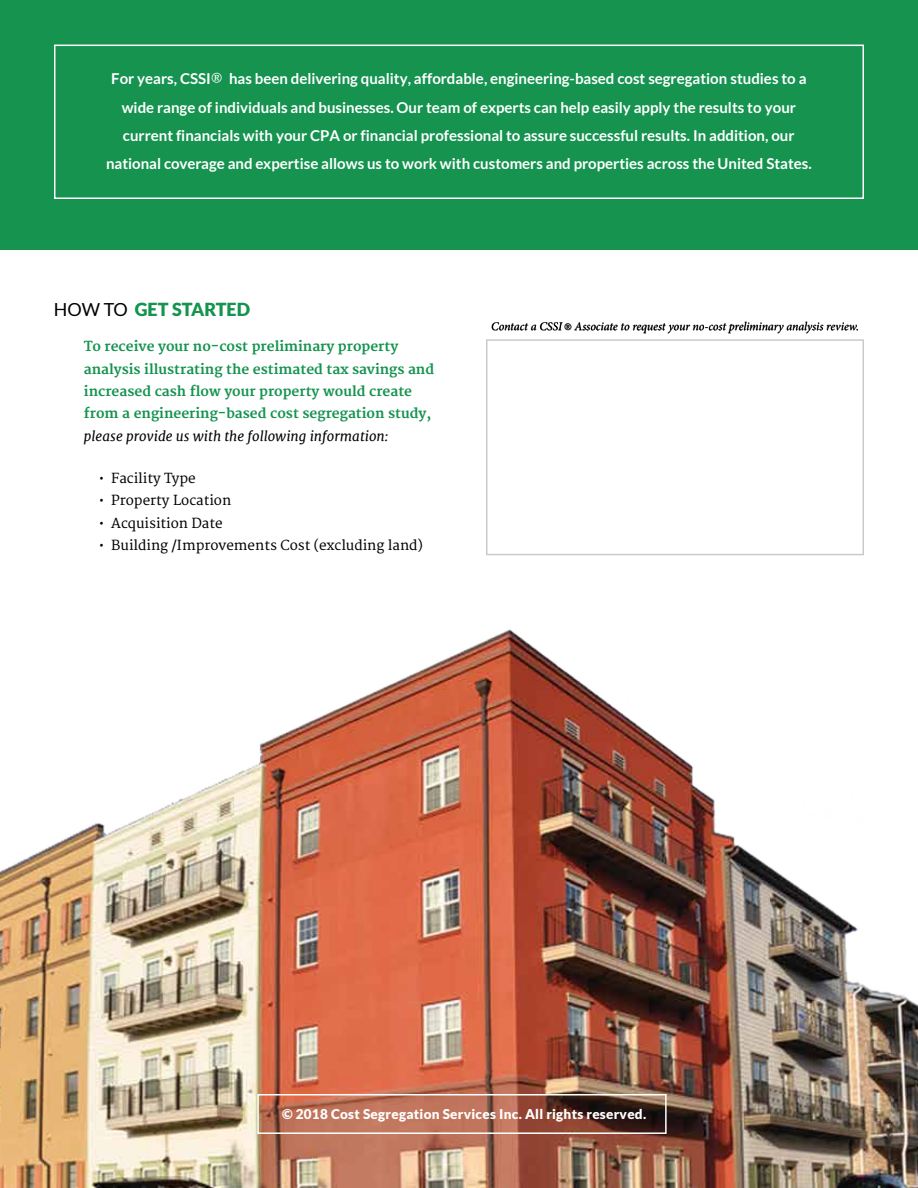
<style>
.page{position:relative;width:918px;height:1188px;background:#fff}
.page>*{position:absolute;margin:0;border:0;box-sizing:border-box;transform-origin:0 0}
.t1{font:900 18px "Lato";color:#15934f}
.t2{font:700 15px/28.2px "Lato";color:#fff;text-align:center}
.t3{font:700 13.5px/22.2px "Merriweather";color:#15934f}
.t4{font:13.5px "Merriweather";color:#000}
.t5{font:900 13.5px "Lato";letter-spacing:.02em;color:#fff}
.t6{font:italic 13.5px "Merriweather";color:#000}
.t7{font:italic 12px "Minion Pro";letter-spacing:-.01em;color:#000}
.s1{font-family:"Merriweather";font-weight:400;font-size:12px}
.s2{font-weight:400;color:#000}
.s3{font-family:"Merriweather";font-size:9px}
</style>
<div class="page">
<img style="left:0;top:629px;width:918px;height:559px">
<div style="left:0;top:0;width:918px;height:250px;background:#15934f"></div>
<div style="left:486px;top:339px;width:378px;height:216px;border:2px solid #c9cacc"></div>
<div style="left:54px;top:45px;width:810px;height:154px;border:2px solid #fff"></div>
<svg style="left:492px;top:322px;width:366px;height:12px"></svg>
<div style="left:257px;top:1094px;width:410px;height:40px;border:2px solid #fff"></div>
<p class="t2" style="left:106px;top:64px;width:707px">For years, CSSI<span class="s1">®</span> has been delivering quality, affordable, engineering-based cost segregation studies to a wide range of individuals and businesses. Our team of experts can help easily apply the results to your current financials with your CPA or financial professional to assure successful results. In addition, our national coverage and expertise allows us to work with customers and properties across the United States.</p>
<p class="t1" style="left:54px;top:299px;width:198px"><span class="s2">HOW TO</span> GET STARTED</p>
<p class="t3" style="left:84px;top:336px;width:352px">To receive your no-cost preliminary property analysis illustrating the estimated tax savings and increased cash flow your property would create from a engineering-based cost segregation study,</p>
<p class="t6" style="left:84px;top:427px;width:306px">please provide us with the following information:</p>
<p class="t4" style="left:99px;top:471px;width:98px">• Facility Type</p>
<p class="t4" style="left:99px;top:493px;width:134px">• Property Location</p>
<p class="t4" style="left:99px;top:515px;width:125px">• Acquisition Date</p>
<p class="t4" style="left:99px;top:537px;width:326px">• Building /Improvements Cost (excluding land)</p>
<p class="t7" style="left:491px;top:318px;width:369px">Contact a CSSI <span class="s3">®</span> Associate to request your no-cost preliminary analysis review.</p>
<p class="t5" style="left:282px;top:1107px;width:366px">© 2018 Cost Segregation Services Inc. All rights reserved.</p>
</div>
